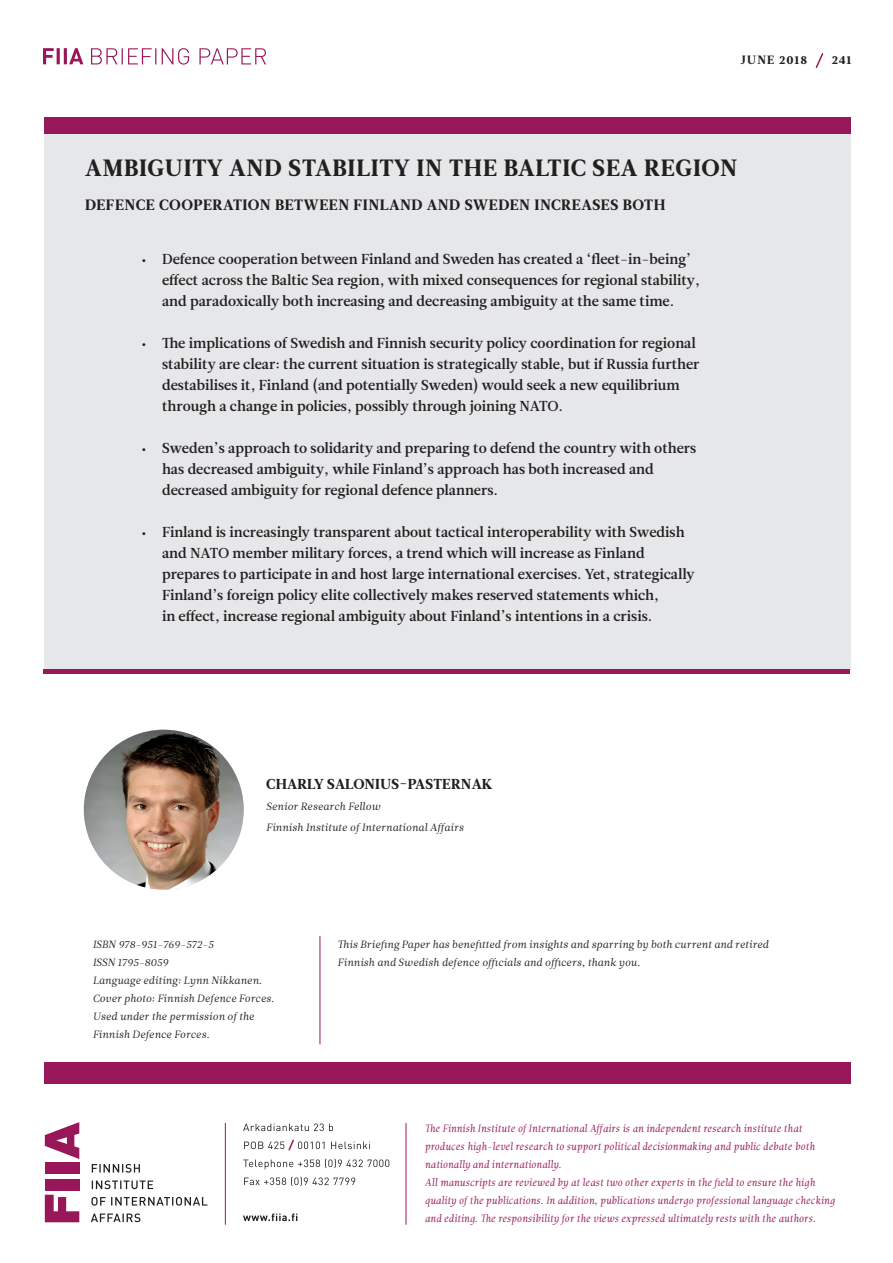
<style>
.page{position:relative;width:893px;height:1263px;background:#fff}
.page>*{position:absolute;margin:0;border:0;box-sizing:border-box;transform-origin:0 0}
.t1{font:23.55px "Leitura News Roman 4";letter-spacing:.035em;color:#231f20}
.t2{font:15px "Leitura News Roman 4";letter-spacing:.035em;color:#231f20}
.t3{font:14.4px/21px "Leitura News Roman 3";color:#231f20}
.t4{font:14.4px "Leitura News Roman 4";letter-spacing:.015em;color:#231f20}
.t5{font:12px "Leitura News Roman 4";letter-spacing:.08em;color:#231f20}
.t6{font:10.5px/18px "Leitura Italic 1";color:#971758}
.t7{font:10.5px/18px "Leitura News Italic 1";color:#231f20}
</style>
<div class="page">
<svg style="left:243px;top:1213px;width:54px;height:8px"></svg>
<svg style="left:244px;top:1176px;width:111px;height:10px"></svg>
<svg style="left:243px;top:1158px;width:146px;height:11px"></svg>
<svg style="left:243px;top:1123px;width:90px;height:8px"></svg>
<svg style="left:244px;top:1139px;width:126px;height:12px"></svg>
<svg style="left:91px;top:48px;width:175px;height:17px"></svg>
<svg style="left:43px;top:48px;width:40px;height:16px"></svg>
<div style="left:44px;top:117px;width:806px;height:21px;background:#971758"></div>
<div style="left:44px;top:1062px;width:806px;height:21px;background:#971758"></div>
<hr style="left:225px;top:1123px;width:1px;height:102px;background:#971758">
<hr style="left:406px;top:1123px;width:1px;height:102px;background:#971758">
<div style="left:45px;top:1180px;width:34px;height:11px;background:#971758"></div>
<svg style="left:45px;top:1195px;width:34px;height:27px"></svg>
<div style="left:45px;top:1162px;width:34px;height:11px;background:#971758"></div>
<svg style="left:45px;top:1122px;width:34px;height:37px"></svg>
<svg style="left:91px;top:1213px;width:49px;height:9px"></svg>
<svg style="left:91px;top:1197px;width:116px;height:8px"></svg>
<svg style="left:92px;top:1180px;width:61px;height:9px"></svg>
<svg style="left:92px;top:1164px;width:48px;height:8px"></svg>
<div style="left:44px;top:134px;width:806px;height:535px;background:#e6e7e9"></div>
<svg style="left:815px;top:53px;width:9px;height:15px"></svg>
<img style="left:84px;top:730px;width:160px;height:159px;border-radius:80px">
<div style="left:43px;top:669px;width:807px;height:5px;background:#971758"></div>
<hr style="left:320px;top:936px;width:1px;height:108px;background:#971758">
<p class="t5" style="left:741px;top:53px;width:68px">JUNE 2018</p>
<p class="t5" style="left:832px;top:53px;width:21px">241</p>
<h1 class="t1" style="left:85px;top:154px;width:654px">AMBIGUITY AND STABILITY IN THE BALTIC SEA REGION</h1>
<p class="t2" style="left:85px;top:195px;width:582px">DEFENCE COOPERATION BETWEEN FINLAND AND SWEDEN INCREASES BOTH</p>
<p class="t3" style="left:162px;top:249px;width:539px;text-indent:-21px">• Defence cooperation between Finland and Sweden has created a ‘fleet-in-being’ effect across the Baltic Sea region, with mixed consequences for regional stability, and paradoxically both increasing and decreasing ambiguity at the same time.</p>
<p class="t3" style="left:162px;top:333px;width:539px;text-indent:-21px">• The implications of Swedish and Finnish security policy coordination for regional stability are clear: the current situation is strategically stable, but if Russia further destabilises it, Finland (and potentially Sweden) would seek a new equilibrium through a change in policies, possibly through joining NATO.</p>
<p class="t3" style="left:162px;top:438px;width:536px;text-indent:-21px">• Sweden’s approach to solidarity and preparing to defend the country with others has decreased ambiguity, while Finland’s approach has both increased and decreased ambiguity for regional defence planners.</p>
<p class="t3" style="left:162px;top:522px;width:534px;text-indent:-21px">• Finland is increasingly transparent about tactical interoperability with Swedish and NATO member military forces, a trend which will increase as Finland prepares to participate in and host large international exercises. Yet, strategically Finland’s foreign policy elite collectively makes reserved statements which,<br>in effect, increase regional ambiguity about Finland’s intentions in a crisis.</p>
<p class="t4" style="left:266px;top:775px;width:228px">CHARLY SALONIUS-PASTERNAK</p>
<p class="t7" style="left:266px;top:796px;width:199px;line-height:21px">Senior Research Fellow<br>Finnish Institute of International Affairs</p>
<p class="t7" style="left:93px;top:935px;width:183px">ISBN 978-951-769-572-5<br>ISSN 1795-8059<br>Language editing: Lynn Nikkanen.<br>Cover photo: Finnish Defence Forces.<br>Used under the permission of the<br>Finnish Defence Forces.</p>
<p class="t7" style="left:338px;top:935px;width:433px">This Briefing Paper has benefitted from insights and sparring by both current and retired<br>Finnish and Swedish defence officials and officers, thank you.</p>
<p class="t6" style="left:425px;top:1119px;width:412px">The Finnish Institute of International Affairs is an independent research institute that produces high-level research to support political decisionmaking and public debate both nationally and internationally.<br>All manuscripts are reviewed by at least two other experts in the field to ensure the high quality of the publications. In addition, publications undergo professional language checking and editing. The responsibility for the views expressed ultimately rests with the authors.</p>
</div>
